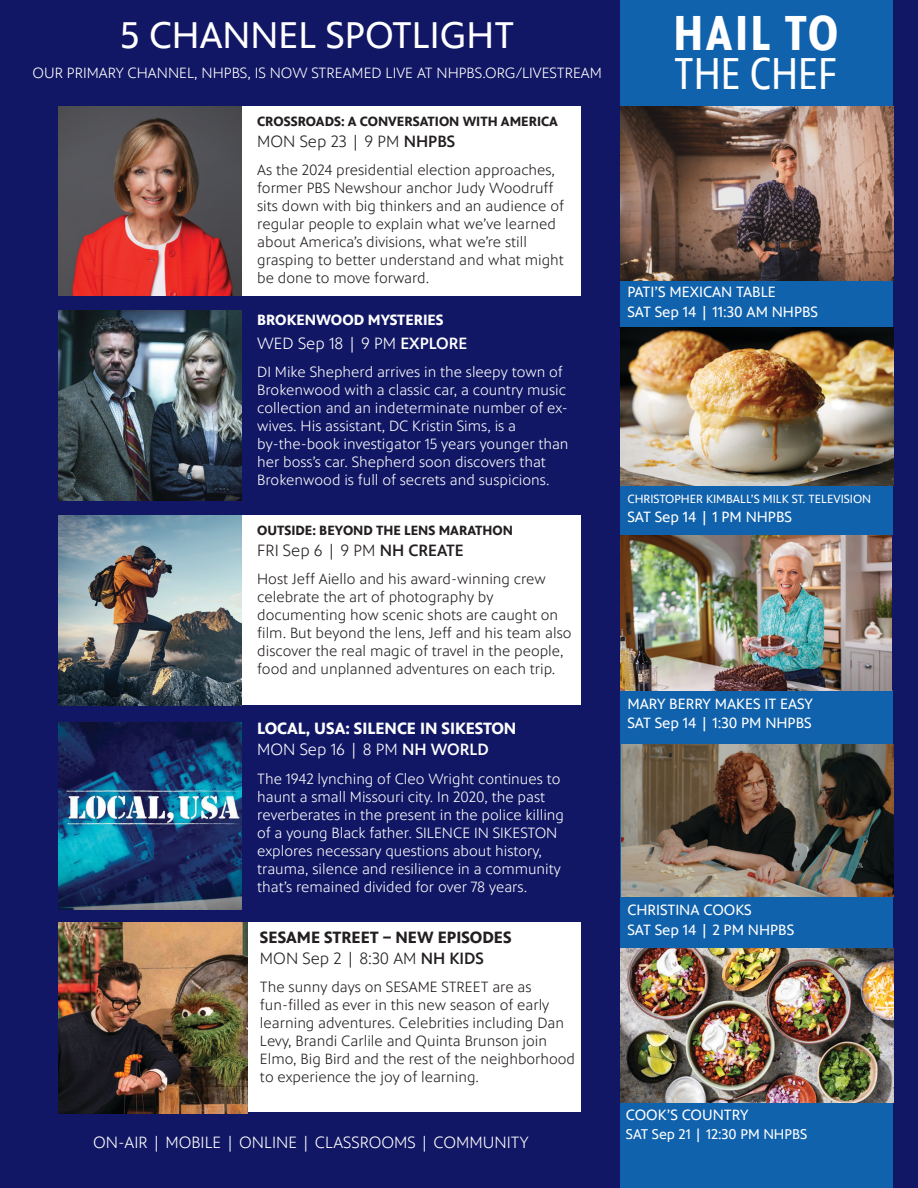
<style>
.page{position:relative;width:918px;height:1188px;background:#fff}
.page>*{position:absolute;margin:0;border:0;box-sizing:border-box;transform-origin:0 0}
.t1{font:700 49.5px "PBS Sans Condensed";letter-spacing:.05em;color:#fff}
.t2{font:45px "PBS Sans Condensed";color:#fff}
.t3{font:37.5px "PBS Sans";color:#fff}
.t4{font:300 16.5px "PBS Sans";color:#fff}
.t5{font:300 16.5px "PBS Sans";color:#231f20}
.t6{font:700 16.5px "PBS Sans";color:#fff}
.t7{font:700 16.5px "PBS Sans";color:#231f20}
.t8{font:300 15px/18px "PBS Sans";color:#231f20}
.t9{font:300 15px/18px "PBS Sans";color:#fff}
.t10{font:15px/19.5px "PBS Sans";color:#fff}
.t11{font:700 15px "PBS Sans";color:#fff}
.t12{font:14.25px "PBS Sans";color:#fff}
.t13{font:700 13.5px "PBS Sans";color:#231f20}
.t14{font:12px "PBS Sans";color:#fff}
.s1{font-weight:500}
</style>
<div class="page">
<div style="left:0;top:85px;width:918px;height:1063px;background:#111764"></div>
<div style="left:0;top:0;width:918px;height:86px;background:#111764"></div>
<div style="left:0;top:1114px;width:918px;height:74px;background:#111764"></div>
<div style="left:621px;top:0;width:272px;height:1188px;background:#1162ac"></div>
<img style="left:621px;top:327px;width:272px;height:158px">
<img style="left:621px;top:535px;width:271px;height:155px">
<img style="left:622px;top:745px;width:271px;height:151px">
<img style="left:621px;top:948px;width:272px;height:155px">
<img style="left:621px;top:106px;width:272px;height:174px">
<div style="left:58px;top:106px;width:523px;height:190px;background:#fff"></div>
<img style="left:58px;top:106px;width:183px;height:190px">
<img style="left:58px;top:311px;width:183px;height:189px">
<img style="left:58px;top:722px;width:183px;height:187px">
<div style="left:58px;top:515px;width:523px;height:190px;background:#fff"></div>
<img style="left:58px;top:515px;width:183px;height:190px">
<div style="left:58px;top:922px;width:523px;height:190px;background:#fff"></div>
<img style="left:58px;top:922px;width:189px;height:192px">
<p class="t3" style="left:120px;top:15px;width:395px">5 CHANNEL SPOTLIGHT</p>
<p class="t9" style="left:33px;top:64px;width:571px">OUR PRIMARY CHANNEL, NHPBS, IS NOW STREAMED LIVE AT NHPBS.ORG/LIVESTREAM</p>
<p class="t13" style="left:257px;top:113px;width:302px">CROSSROADS: A CONVERSATION WITH AMERICA</p>
<p class="t5" style="left:257px;top:132px;width:200px">MON Sep 23 | 9 PM <span class="s1">NHPBS</span></p>
<p class="t8" style="left:257px;top:161px;width:308px">As the 2024 presidential election approaches, former PBS Newshour anchor Judy Woodruff sits down with big thinkers and an audience of regular people to explain what we’ve learned about America’s divisions, what we’re still grasping to better understand and what might be done to move forward.</p>
<p class="t11" style="left:257px;top:311px;width:188px">BROKENWOOD MYSTERIES</p>
<p class="t4" style="left:257px;top:334px;width:212px">WED Sep 18 | 9 PM <span class="s1">EXPLORE</span></p>
<p class="t9" style="left:257px;top:363px;width:312px">DI Mike Shepherd arrives in the sleepy town of Brokenwood with a classic car, a country music collection and an indeterminate number of ex&shy;wives. His assistant, DC Kristin Sims, is a</p>
<p class="t9" style="left:257px;top:435px;width:313px">by-the-book investigator 15 years younger than her boss’s car. Shepherd soon discovers that</p>
<p class="t9" style="left:257px;top:471px;width:294px">Brokenwood is full of secrets and suspicions.</p>
<p class="t13" style="left:257px;top:523px;width:257px">OUTSIDE: BEYOND THE LENS MARATHON</p>
<p class="t5" style="left:257px;top:541px;width:208px">FRI Sep 6 | 9 PM <span class="s1">NH CREATE</span></p>
<p class="t8" style="left:257px;top:570px;width:316px">Host Jeff Aiello and his award-winning crew celebrate the art of photography by documenting how scenic shots are caught on film. But beyond the lens, Jeff and his team also discover the real magic of travel in the people, food and unplanned adventures on each trip.</p>
<p class="t6" style="left:257px;top:719px;width:261px">LOCAL, USA: SILENCE IN SIKESTON</p>
<p class="t4" style="left:257px;top:741px;width:233px">MON Sep 16 | 8 PM <span class="s1">NH WORLD</span></p>
<p class="t9" style="left:257px;top:770px;width:308px">The 1942 lynching of Cleo Wright continues to haunt a small Missouri city. In 2020, the past reverberates in the present in the police killing of a young Black father. SILENCE IN SIKESTON explores necessary questions about history,</p>
<p class="t9" style="left:257px;top:860px;width:305px">trauma, silence and resilience in a community that’s remained divided for over 78 years.</p>
<p class="t7" style="left:260px;top:928px;width:253px">SESAME STREET – NEW EPISODES</p>
<p class="t5" style="left:260px;top:949px;width:225px">MON Sep 2 | 8:30 AM <span class="s1">NH KIDS</span></p>
<p class="t8" style="left:260px;top:978px;width:273px">The sunny days on SESAME STREET are as</p>
<p class="t8" style="left:260px;top:996px;width:317px">fun-filled as ever in this new season of early learning adventures. Celebrities including Dan Levy, Brandi Carlile and Quinta Brunson join Elmo, Big Bird and the rest of the neighborhood to experience the joy of learning.</p>
<p class="t4" style="left:93px;top:1134px;width:437px">ON-AIR | MOBILE | ONLINE | CLASSROOMS | COMMUNITY</p>
<p class="t1" style="left:674px;top:5px;width:166px">HAIL TO</p>
<p class="t2" style="left:674px;top:49px;width:165px">THE CHEF</p>
<p class="t10" style="left:627px;top:283px;width:192px">PATI’S MEXICAN TABLE<br>SAT Sep 14 | 11:30 AM NHPBS</p>
<p class="t14" style="left:627px;top:492px;width:245px">CHRISTOPHER KIMBALL’S MILK ST. TELEVISION</p>
<p class="t10" style="left:627px;top:507px;width:166px">SAT Sep 14 | 1 PM NHPBS</p>
<p class="t10" style="left:627px;top:694px;width:187px">MARY BERRY MAKES IT EASY</p>
<p class="t10" style="left:627px;top:714px;width:186px">SAT Sep 14 | 1:30 PM NHPBS</p>
<p class="t10" style="left:627px;top:900px;width:168px">CHRISTINA COOKS<br>SAT Sep 14 | 2 PM NHPBS</p>
<p class="t10" style="left:626px;top:1105px;width:124px">COOK’S COUNTRY</p>
<p class="t12" style="left:626px;top:1127px;width:183px">SAT Sep 21 | 12:30 PM NHPBS</p>
</div>
